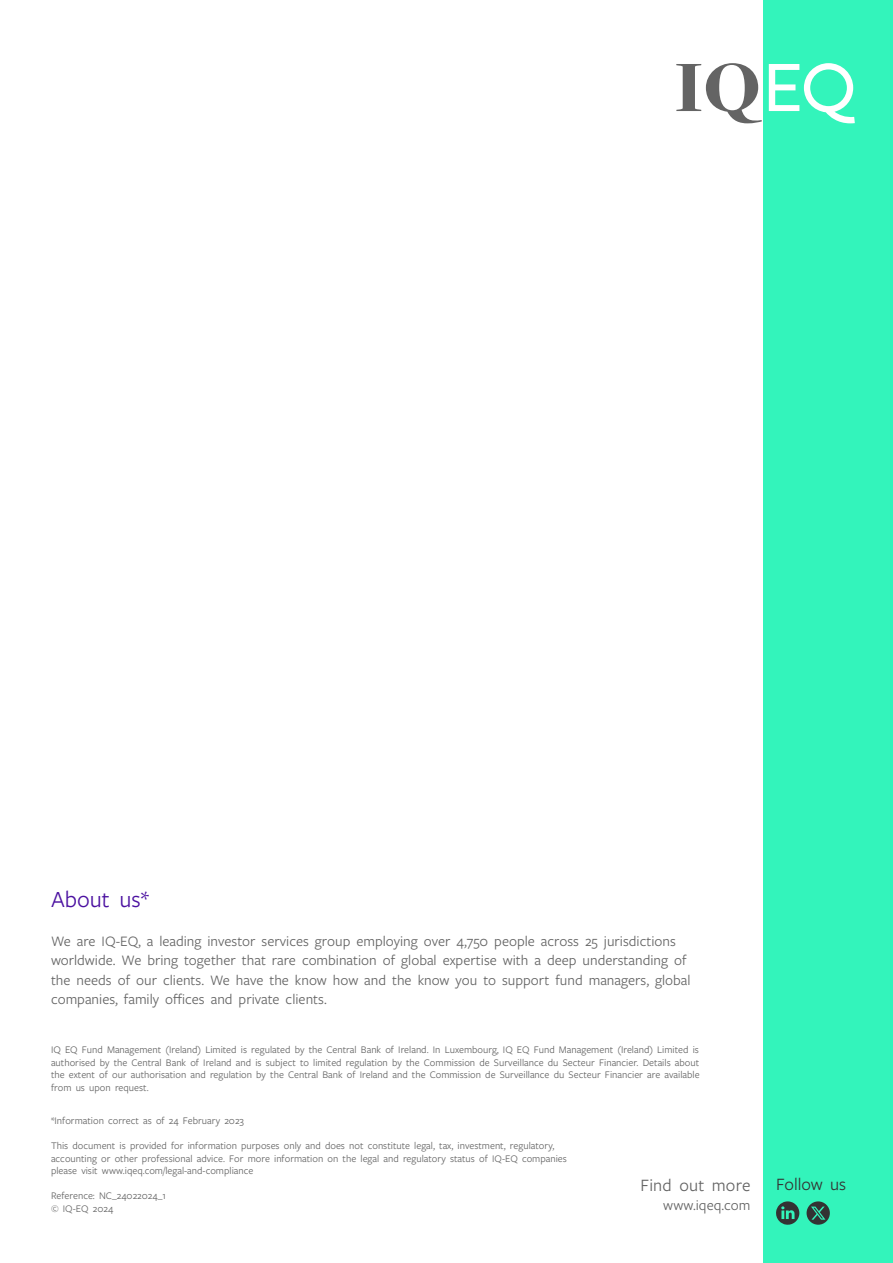
<style>
.page{position:relative;width:893px;height:1263px;background:#fff}
.page>*{position:absolute;margin:0;border:0;box-sizing:border-box;transform-origin:0 0}
.t1{font:24px "Freight Sans Pro";color:#4c12a1}
.t2{font:18px "Freight Sans Pro";letter-spacing:.01em;color:#646464}
.t3{font:18px "Freight Sans Pro";color:#333}
.t4{font:15px/19.5px "Freight Sans Pro";color:#646464}
.t5{font:10.5px/12.6px "Freight Sans Pro";color:#646464}
</style>
<div class="page">
<div style="left:763px;top:0;width:130px;height:1263px;background:#33f4bb"></div>
<svg style="left:676px;top:63px;width:86px;height:60px"></svg>
<svg style="left:769px;top:63px;width:86px;height:60px"></svg>
<svg style="left:776px;top:1201px;width:23px;height:24px"></svg>
<svg style="left:806px;top:1201px;width:24px;height:24px"></svg>
<h1 class="t1" style="left:51px;top:883px;width:99px">About us*</h1>
<p class="t4" style="left:51px;top:930px;width:641px">We are IQ-EQ, a leading investor services group employing over 4,750 people across 25 jurisdictions worldwide. We bring together that rare combination of global expertise with a deep understanding of the needs of our clients. We have the know how and the know you to support fund managers, global companies, family offices and private clients.</p>
<p class="t5" style="left:51px;top:1043px;width:650px;text-align:justify">IQ EQ Fund Management (Ireland) Limited is regulated by the Central Bank of Ireland. In Luxembourg, IQ EQ Fund Management (Ireland) Limited is authorised by the Central Bank of Ireland and is subject to limited regulation by the Commission de Surveillance du Secteur Financier. Details about the extent of our authorisation and regulation by the Central Bank of Ireland and the Commission de Surveillance du Secteur Financier are available from us upon request.</p>
<p class="t5" style="left:51px;top:1113px;width:194px">*Information correct as of 24 February 2023</p>
<p class="t5" style="left:51px;top:1139px;width:517px">This document is provided for information purposes only and does not constitute legal, tax, investment, regulatory, accounting or other professional advice. For more information on the legal and regulatory status of IQ-EQ companies please visit www.iqeq.com/legal-and-compliance</p>
<p class="t5" style="left:51px;top:1189px;width:116px">Reference: NC_24022024_1 © IQ-EQ 2024</p>
<h2 class="t2" style="left:640px;top:1173px;width:111px">Find out more</h2>
<h2 class="t3" style="left:776px;top:1172px;width:72px">Follow us</h2>
<h3 class="t4" style="left:663px;top:1195px;width:89px">www.iqeq.com</h3>
</div>
